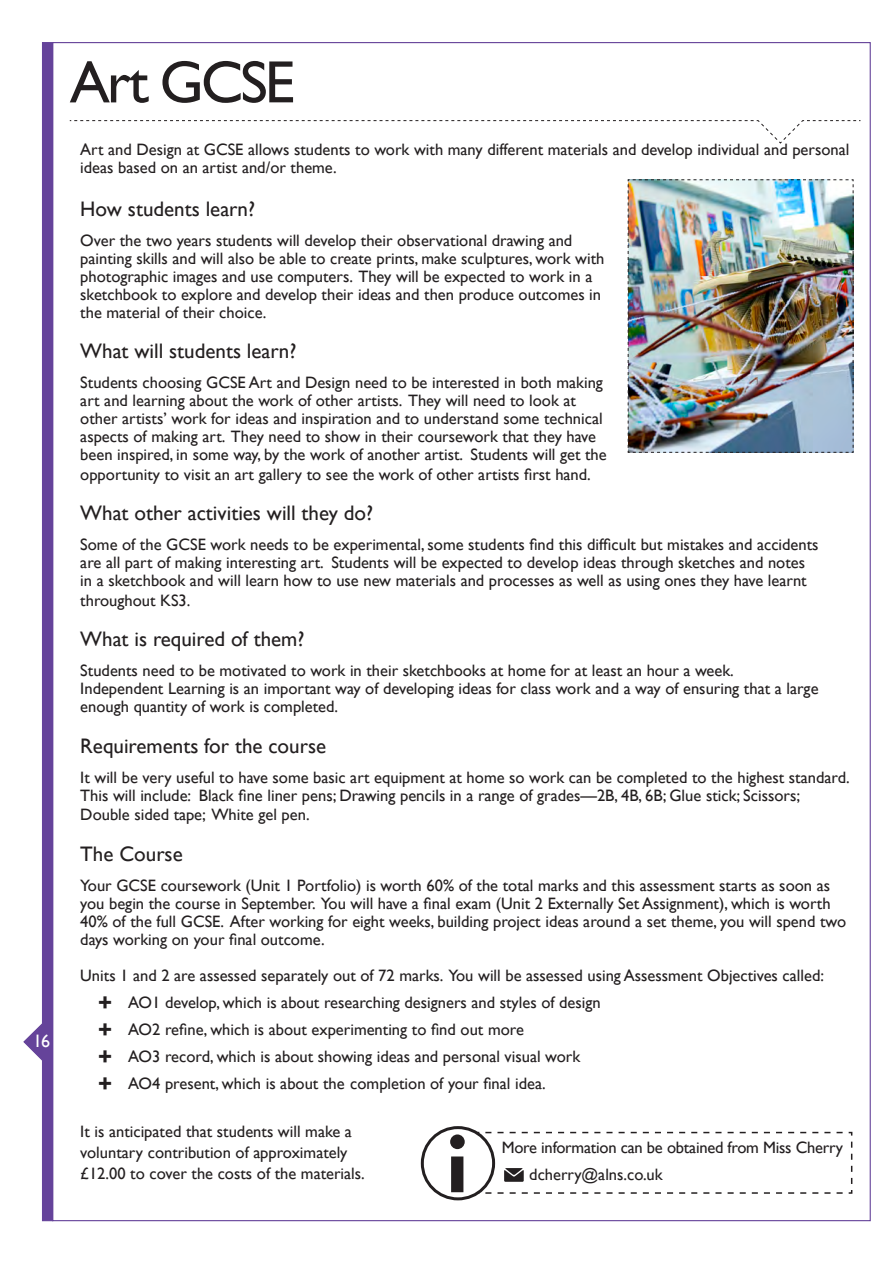
<style>
.page{position:relative;width:893px;height:1263px;background:#fff}
.page>*{position:absolute;margin:0;border:0;box-sizing:border-box;transform-origin:0 0}
.t1{font:60px "Gill Sans";letter-spacing:-.05em;color:#231f20}
.t2{font:21px "Gill Sans";color:#231f20}
.t3{font:18px "Gill Sans";color:#fff}
.t4{font:16.5px/18px "Gill Sans";color:#231f20}
.s1{font-weight:700;font-size:24px}
</style>
<div class="page">
<svg style="left:23px;top:42px;width:31px;height:1180px"></svg>
<svg style="left:69px;top:120px;width:792px;height:24px"></svg>
<div style="left:421px;top:1126px;width:74px;height:74px;border:3px solid #231f20;border-radius:50%"></div>
<svg style="left:450px;top:1134px;width:15px;height:58px"></svg>
<svg style="left:475px;top:1131px;width:378px;height:63px"></svg>
<img style="left:627px;top:179px;width:227px;height:274px">
<p class="t3" style="left:33px;top:1031px;width:19px">16</p>
<p class="t1" style="left:70px;top:47px;width:227px">Art GCSE</p>
<p class="t4" style="left:80px;top:141px;width:771px">Art and Design at GCSE allows students to work with many different materials and develop individual and personal ideas based on an artist and/or theme.</p>
<p class="t2" style="left:80px;top:197px;width:176px">How students learn?</p>
<p class="t4" style="left:80px;top:232px;width:526px">Over the two years students will develop their observational drawing and painting skills and will also be able to create prints, make sculptures, work with photographic images and use computers. They will be expected to work in a sketchbook to explore and develop their ideas and then produce outcomes in the material of their choice.</p>
<p class="t2" style="left:80px;top:339px;width:218px">What will students learn?</p>
<p class="t4" style="left:80px;top:374px;width:528px">Students choosing GCSE Art and Design need to be interested in both making art and learning about the work of other artists. They will need to look at other artists’ work for ideas and inspiration and to understand some technical aspects of making art. They need to show in their coursework that they have been inspired, in some way, by the work of another artist. Students will get the</p>
<p class="t4" style="left:80px;top:466px;width:512px">opportunity to visit an art gallery to see the work of other artists first hand.</p>
<p class="t2" style="left:80px;top:501px;width:294px">What other activities will they do?</p>
<p class="t4" style="left:80px;top:536px;width:740px">Some of the GCSE work needs to be experimental, some students find this difficult but mistakes and accidents are all part of making interesting art. Students will be expected to develop ideas through sketches and notes in a sketchbook and will learn how to use new materials and processes as well as using ones they have learnt</p>
<p class="t4" style="left:80px;top:592px;width:112px">throughout KS3.</p>
<p class="t2" style="left:80px;top:627px;width:226px">What is required of them?</p>
<p class="t4" style="left:80px;top:662px;width:655px">Students need to be motivated to work in their sketchbooks at home for at least an hour a week.</p>
<p class="t4" style="left:80px;top:680px;width:740px">Independent Learning is an important way of developing ideas for class work and a way of ensuring that a large enough quantity of work is completed.</p>
<p class="t2" style="left:80px;top:733px;width:247px">Requirements for the course</p>
<p class="t4" style="left:80px;top:768px;width:771px">It will be very useful to have some basic art equipment at home so work can be completed to the highest standard.</p>
<p class="t4" style="left:80px;top:785px;width:721px;line-height:19.8px">This will include: Black fine liner pens; Drawing pencils in a range of grades—2B, 4B, 6B; Glue stick; Scissors;<br>Double sided tape; White gel pen.</p>
<p class="t2" style="left:80px;top:841px;width:104px">The Course</p>
<p class="t4" style="left:80px;top:876px;width:767px">Your GCSE coursework (Unit 1 Portfolio) is worth 60% of the total marks and this assessment starts as soon as you begin the course in September. You will have a final exam (Unit 2 Externally Set Assignment), which is worth 40% of the full GCSE. After working for eight weeks, building project ideas around a set theme, you will spend two days working on your final outcome.</p>
<p class="t4" style="left:80px;top:966px;width:745px">Units 1 and 2 are assessed separately out of 72 marks. You will be assessed using Assessment Objectives called:</p>
<p class="t4" style="left:98px;top:993px;width:504px"><span class="s1">+</span> AO1 develop, which is about researching designers and styles of design</p>
<p class="t4" style="left:98px;top:1020px;width:427px"><span class="s1">+</span> AO2 refine, which is about experimenting to find out more</p>
<p class="t4" style="left:98px;top:1047px;width:484px"><span class="s1">+</span> AO3 record, which is about showing ideas and personal visual work</p>
<p class="t4" style="left:98px;top:1074px;width:449px"><span class="s1">+</span> AO4 present, which is about the completion of your final idea.</p>
<p class="t4" style="left:80px;top:1122px;width:273px">It is anticipated that students will make a</p>
<p class="t4" style="left:80px;top:1143px;width:269px">voluntary contribution of approximately</p>
<p class="t4" style="left:80px;top:1164px;width:286px">£12.00 to cover the costs of the materials.</p>
<p class="t4" style="left:502px;top:1138px;width:343px">More information can be obtained from Miss Cherry</p>
<p class="t4" style="left:529px;top:1165px;width:135px">dcherry@alns.co.uk</p>
</div>
